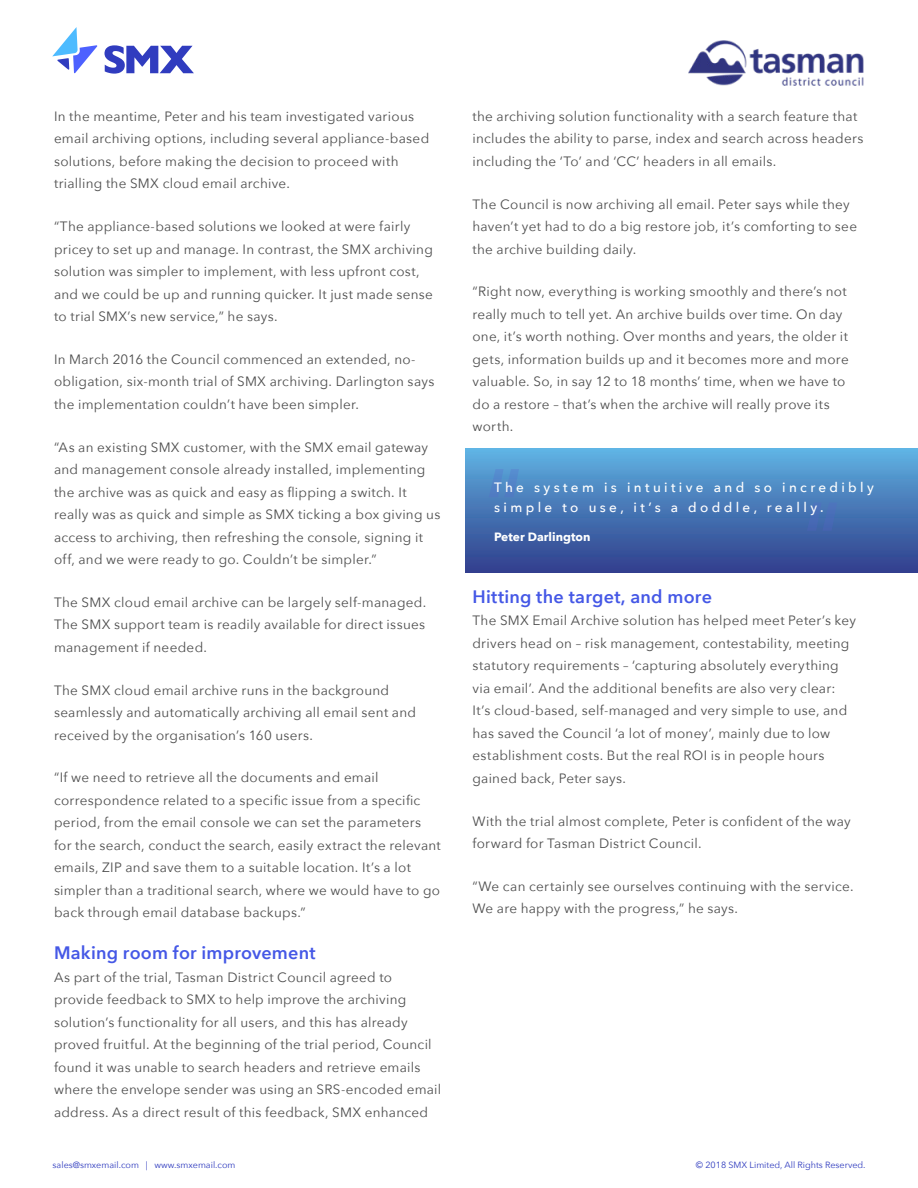
<style>
.page{position:relative;width:918px;height:1188px;background:#fff}
.page>*{position:absolute;margin:0;border:0;box-sizing:border-box;transform-origin:0 0}
.SMX_body{font:600 18px "Avenir Next";letter-spacing:.01em;color:#4558e6}
.SMX_body-2{font:13.5px/22.5px "Avenir Next";letter-spacing:.02em;color:#4d4d4d}
.body_p-style{font:500 13.5px/19.5px "Avenir Next";letter-spacing:.25em;color:#fff}
.subhead_p-style{font:700 12px "Avenir Next";color:#fff}
.t1{font:9px "Avenir Next";color:#303cbf}
</style>
<div class="page">
<svg style="left:52px;top:27px;width:46px;height:46px"></svg>
<svg style="left:105px;top:45px;width:89px;height:29px"></svg>
<img style="left:689px;top:41px;width:175px;height:44px">
<div style="left:466px;top:449px;width:452px;height:124px;background:linear-gradient(to bottom,#5eb1e1,#303d8b)"></div>
<svg style="left:489px;top:469px;width:30px;height:28px"></svg>
<svg style="left:807px;top:503px;width:30px;height:28px"></svg>
<p class="SMX_body-2" style="left:54px;top:104px;width:377px">In the meantime, Peter and his team investigated various email archiving options, including several appliance-based solutions, before making the decision to proceed with trialling the SMX cloud email archive.</p>
<p class="SMX_body-2" style="left:54px;top:215px;width:380px">“The appliance-based solutions we looked at were fairly pricey to set up and manage. In contrast, the SMX archiving solution was simpler to implement, with less upfront cost, and we could be up and running quicker. It just made sense to trial SMX’s new service,” he says.</p>
<p class="SMX_body-2" style="left:54px;top:347px;width:382px">In March 2016 the Council commenced an extended, no&shy;obligation, six-month trial of SMX archiving. Darlington says the implementation couldn’t have been simpler.</p>
<p class="SMX_body-2" style="left:54px;top:435px;width:388px">“As an existing SMX customer, with the SMX email gateway and management console already installed, implementing the archive was as quick and easy as flipping a switch. It really was as quick and simple as SMX ticking a box giving us access to archiving, then refreshing the console, signing it off, and we were ready to go. Couldn’t be simpler.”</p>
<p class="SMX_body-2" style="left:54px;top:590px;width:374px;text-align:justify">The SMX cloud email archive can be largely self-managed.<br>The SMX support team is readily available for direct issues management if needed.</p>
<p class="SMX_body-2" style="left:54px;top:678px;width:364px">The SMX cloud email archive runs in the background seamlessly and automatically archiving all email sent and received by the organisation’s 160 users.</p>
<p class="SMX_body-2" style="left:54px;top:766px;width:388px">“If we need to retrieve all the documents and email correspondence related to a specific issue from a specific period, from the email console we can set the parameters for the search, conduct the search, easily extract the relevant emails, ZIP and save them to a suitable location. It’s a lot simpler than a traditional search, where we would have to go back through email database backups.”</p>
<p class="SMX_body" style="left:54px;top:937px;width:263px">Making room for improvement</p>
<p class="SMX_body-2" style="left:54px;top:965px;width:389px">As part of the trial, Tasman District Council agreed to provide feedback to SMX to help improve the archiving solution’s functionality for all users, and this has already proved fruitful. At the beginning of the trial period, Council found it was unable to search headers and retrieve emails where the envelope sender was using an SRS-encoded email address. As a direct result of this feedback, SMX enhanced</p>
<p class="SMX_body-2" style="left:472px;top:104px;width:392px">the archiving solution functionality with a search feature that includes the ability to parse, index and search across headers including the ‘To’ and ‘CC’ headers in all emails.</p>
<p class="SMX_body-2" style="left:472px;top:192px;width:386px">The Council is now archiving all email. Peter says while they haven’t yet had to do a big restore job, it’s comforting to see the archive building daily.</p>
<p class="SMX_body-2" style="left:472px;top:280px;width:378px">“Right now, everything is working smoothly and there’s not really much to tell yet. An archive builds over time. On day one, it’s worth nothing. Over months and years, the older it gets, information builds up and it becomes more and more valuable. So, in say 12 to 18 months’ time, when we have to do a restore – that’s when the archive will really prove its worth.</p>
<p class="body_p-style" style="left:494px;top:477px;width:381px">The system is intuitive and so incredibly simple to use, it’s a doddle, really.</p>
<p class="subhead_p-style" style="left:494px;top:527px;width:98px">Peter Darlington</p>
<p class="SMX_body" style="left:472px;top:581px;width:241px">Hitting the target, and more</p>
<p class="SMX_body-2" style="left:472px;top:609px;width:385px">The SMX Email Archive solution has helped meet Peter’s key drivers head on – risk management, contestability, meeting statutory requirements – ‘capturing absolutely everything via email’. And the additional benefits are also very clear:<br>It’s cloud-based, self-managed and very simple to use, and has saved the Council ‘a lot of money’, mainly due to low establishment costs. But the real ROI is in people hours gained back, Peter says.</p>
<p class="SMX_body-2" style="left:472px;top:809px;width:380px">With the trial almost complete, Peter is confident of the way forward for Tasman District Council.</p>
<p class="SMX_body-2" style="left:472px;top:874px;width:383px">“We can certainly see ourselves continuing with the service.<br>We are happy with the progress,” he says.</p>
<p class="t1" style="left:53px;top:1157px;width:184px">sales@smxemail.com | www.smxemail.com</p>
<p class="t1" style="left:696px;top:1157px;width:171px">© 2018 SMX Limited, All Rights Reserved.</p>
</div>
